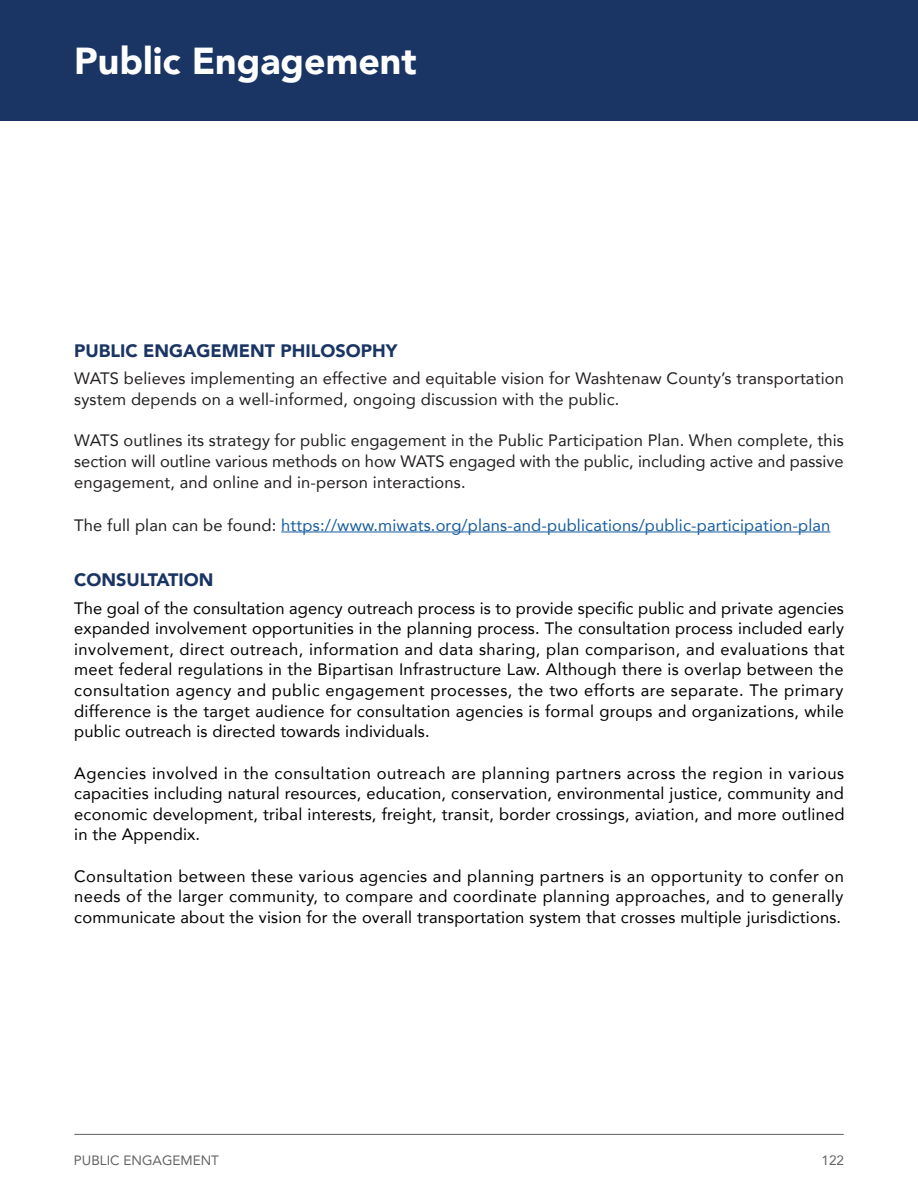
<style>
.page{position:relative;width:918px;height:1188px;background:#fff}
.page>*{position:absolute;margin:0;border:0;box-sizing:border-box;transform-origin:0 0}
.t1{font:900 37.5px "Avenir";color:#fff}
.Heading_-_2{font:900 18px "Avenir";color:#1a3564}
.body{font:16.5px/20.7px "Avenir";letter-spacing:.01em;color:#000;text-align:justify}
.body-2{font:16.5px/20.7px "Avenir";letter-spacing:.01em;color:#231f20}
.body-3{font:16.5px "Avenir";letter-spacing:.01em;color:#175d9e}
.t2{font:13.5px "Avenir";color:#636366}
.s1{color:#231f20}
</style>
<div class="page">
<div style="left:0;top:0;width:918px;height:122px;background:#1a3564"></div>
<hr style="left:74px;top:1134px;width:770px;height:1px;background:#636366">
<hr style="left:281px;top:532px;width:549px;height:1px;background:#175d9e">
<h1 class="t1" style="left:74px;top:29px;width:344px">Public Engagement</h1>
<p class="Heading_-_2" style="left:74px;top:335px;width:325px">PUBLIC ENGAGEMENT PHILOSOPHY</p>
<p class="body-2" style="left:74px;top:368px;width:771px">WATS believes implementing an effective and equitable vision for Washtenaw County’s transportation system depends on a well-informed, ongoing discussion with the public.</p>
<p class="body-2" style="left:74px;top:430px;width:771px;text-align:justify">WATS outlines its strategy for public engagement in the Public Participation Plan. When complete, this section will outline various methods on how WATS engaged with the public, including active and passive engagement, and online and in-person interactions.</p>
<p class="body-3" style="left:74px;top:512px;width:758px"><span class="s1">The full plan can be found:</span> https://www.miwats.org/plans-and-publications/public-participation-plan</p>
<p class="Heading_-_2" style="left:74px;top:565px;width:141px">CONSULTATION</p>
<p class="body" style="left:74px;top:597px;width:772px">The goal of the consultation agency outreach process is to provide specific public and private agencies expanded involvement opportunities in the planning process. The consultation process included early involvement, direct outreach, information and data sharing, plan comparison, and evaluations that meet federal regulations in the Bipartisan Infrastructure Law. Although there is overlap between the consultation agency and public engagement processes, the two efforts are separate. The primary difference is the target audience for consultation agencies is formal groups and organizations, while public outreach is directed towards individuals.</p>
<p class="body" style="left:74px;top:762px;width:772px">Agencies involved in the consultation outreach are planning partners across the region in various capacities including natural resources, education, conservation, environmental justice, community and economic development, tribal interests, freight, transit, border crossings, aviation, and more outlined in the Appendix.</p>
<p class="body" style="left:74px;top:865px;width:771px">Consultation between these various agencies and planning partners is an opportunity to confer on needs of the larger community, to compare and coordinate planning approaches, and to generally communicate about the vision for the overall transportation system that crosses multiple jurisdictions.</p>
<p class="t2" style="left:74px;top:1150px;width:147px">PUBLIC ENGAGEMENT</p>
<p class="t2" style="left:822px;top:1150px;width:24px">122</p>
</div>
